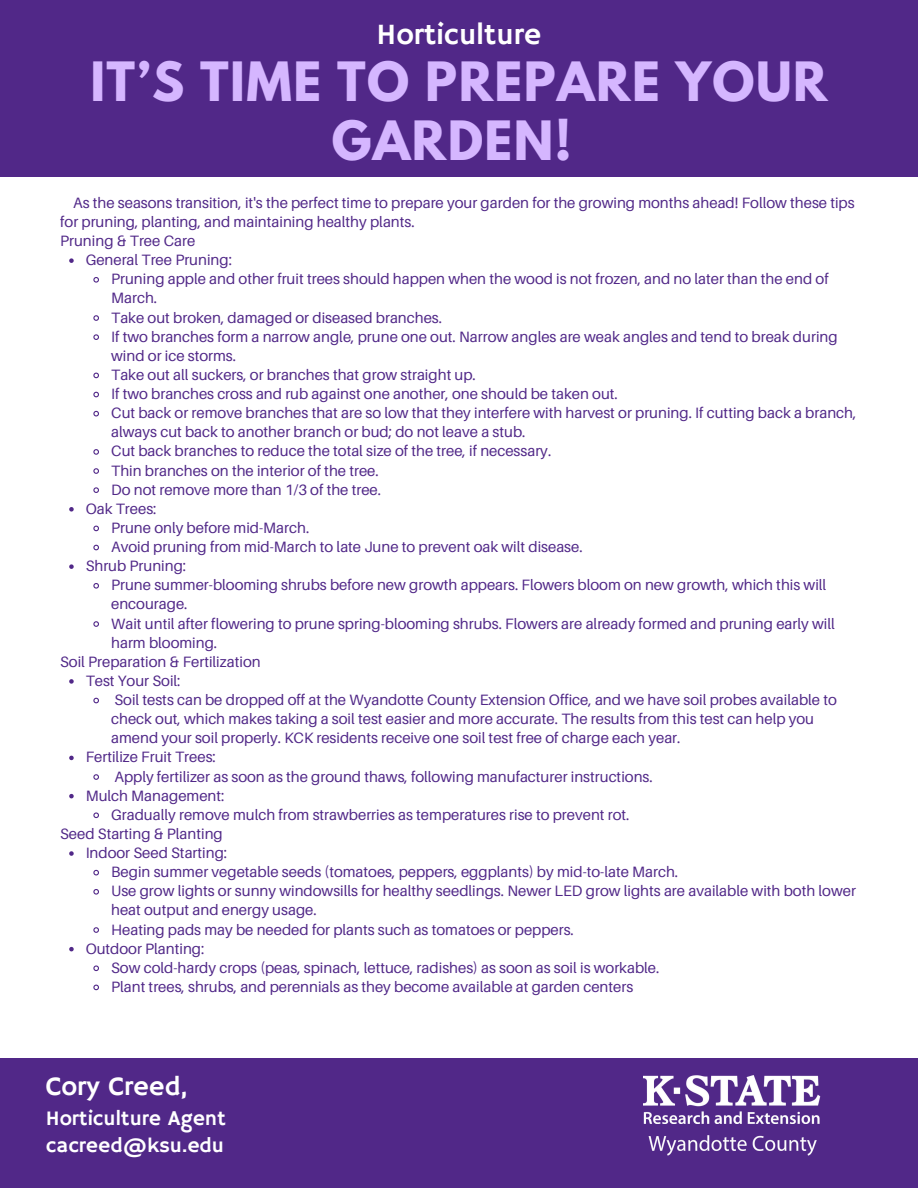
<style>
.page{position:relative;width:918px;height:1188px;background:#fff}
.page>*{position:absolute;margin:0;border:0;box-sizing:border-box;transform-origin:0 0}
.t1{font:700 48px/58.5px "League Spartan";letter-spacing:.03em;color:#d5b6ff;text-align:center}
.t2{font:30px "Hammersmith One";color:#fff}
.t3{font:27px "Hammersmith One";color:#fff}
.t4{font:21px/27px "Hammersmith One";color:#fff}
.t5{font:15px/19.2px "Aileron";color:#512888}
</style>
<div class="page">
<div style="left:0;top:0;width:918px;height:177px;background:#512888"></div>
<div style="left:0;top:1059px;width:918px;height:129px;background:#512888"></div>
<img style="left:643px;top:1075px;width:178px;height:49px">
<img style="left:643px;top:1116px;width:173px;height:40px">
<svg style="left:69px;top:258px;width:5px;height:5px"></svg>
<svg style="left:93px;top:277px;width:6px;height:6px"></svg>
<svg style="left:93px;top:315px;width:6px;height:6px"></svg>
<svg style="left:93px;top:334px;width:6px;height:6px"></svg>
<svg style="left:93px;top:372px;width:6px;height:7px"></svg>
<svg style="left:93px;top:391px;width:6px;height:7px"></svg>
<svg style="left:93px;top:410px;width:6px;height:7px"></svg>
<svg style="left:93px;top:449px;width:6px;height:6px"></svg>
<svg style="left:93px;top:468px;width:6px;height:6px"></svg>
<svg style="left:93px;top:487px;width:6px;height:6px"></svg>
<svg style="left:69px;top:507px;width:5px;height:5px"></svg>
<svg style="left:93px;top:525px;width:6px;height:7px"></svg>
<svg style="left:93px;top:544px;width:6px;height:7px"></svg>
<svg style="left:69px;top:564px;width:5px;height:5px"></svg>
<svg style="left:93px;top:583px;width:6px;height:6px"></svg>
<svg style="left:93px;top:621px;width:6px;height:6px"></svg>
<svg style="left:69px;top:679px;width:5px;height:5px"></svg>
<svg style="left:93px;top:697px;width:6px;height:7px"></svg>
<svg style="left:69px;top:756px;width:5px;height:4px"></svg>
<svg style="left:93px;top:774px;width:6px;height:6px"></svg>
<svg style="left:69px;top:794px;width:5px;height:4px"></svg>
<svg style="left:93px;top:812px;width:6px;height:7px"></svg>
<svg style="left:69px;top:851px;width:5px;height:5px"></svg>
<svg style="left:93px;top:869px;width:6px;height:7px"></svg>
<svg style="left:93px;top:889px;width:6px;height:6px"></svg>
<svg style="left:93px;top:927px;width:6px;height:6px"></svg>
<svg style="left:69px;top:947px;width:5px;height:4px"></svg>
<svg style="left:93px;top:965px;width:6px;height:7px"></svg>
<svg style="left:93px;top:984px;width:6px;height:7px"></svg>
<p class="t2" style="left:376px;top:17px;width:167px">Horticulture</p>
<p class="t1" style="left:90px;top:59px;width:739px">IT’S TIME TO PREPARE YOUR<br>GARDEN!</p>
<p class="t5" style="left:60px;top:193px;width:796px;text-indent:13px">As the seasons transition, it's the perfect time to prepare your garden for the growing months ahead! Follow these tips for pruning, planting, and maintaining healthy plants.</p>
<h2 class="t5" style="left:60px;top:231px;width:137px">Pruning &amp; Tree Care</h2>
<h1 class="t5" style="left:86px;top:250px;width:148px">General Tree Pruning:</h1>
<p class="t5" style="left:111px;top:269px;width:719px">Pruning apple and other fruit trees should happen when the wood is not frozen, and no later than the end of<br>March.</p>
<p class="t5" style="left:111px;top:307px;width:332px">Take out broken, damaged or diseased branches.</p>
<p class="t5" style="left:111px;top:327px;width:728px">If two branches form a narrow angle, prune one out. Narrow angles are weak angles and tend to break during wind or ice storms.</p>
<p class="t5" style="left:111px;top:365px;width:366px">Take out all suckers, or branches that grow straight up.</p>
<p class="t5" style="left:111px;top:384px;width:508px">If two branches cross and rub against one another, one should be taken out.</p>
<p class="t5" style="left:111px;top:403px;width:747px">Cut back or remove branches that are so low that they interfere with harvest or pruning. If cutting back a branch, always cut back to another branch or bud; do not leave a stub.</p>
<p class="t5" style="left:111px;top:441px;width:442px">Cut back branches to reduce the total size of the tree, if necessary.</p>
<p class="t5" style="left:111px;top:460px;width:269px">Thin branches on the interior of the tree.</p>
<p class="t5" style="left:111px;top:480px;width:271px">Do not remove more than 1/3 of the tree.</p>
<p class="t5" style="left:86px;top:499px;width:72px">Oak Trees:</p>
<p class="t5" style="left:111px;top:518px;width:200px">Prune only before mid-March.</p>
<p class="t5" style="left:111px;top:537px;width:473px">Avoid pruning from mid-March to late June to prevent oak wilt disease.</p>
<p class="t5" style="left:86px;top:556px;width:102px">Shrub Pruning:</p>
<p class="t5" style="left:111px;top:575px;width:717px">Prune summer-blooming shrubs before new growth appears. Flowers bloom on new growth, which this will encourage.</p>
<p class="t5" style="left:111px;top:613px;width:725px">Wait until after flowering to prune spring-blooming shrubs. Flowers are already formed and pruning early will harm blooming.</p>
<p class="t5" style="left:60px;top:652px;width:202px">Soil Preparation &amp; Fertilization</p>
<p class="t5" style="left:86px;top:671px;width:96px">Test Your Soil:</p>
<p class="t5" style="left:111px;top:690px;width:727px">Soil tests can be dropped off at the Wyandotte County Extension Office, and we have soil probes available to check out, which makes taking a soil test easier and more accurate. The results from this test can help you amend your soil properly. KCK residents receive one soil test free of charge each year.</p>
<p class="t5" style="left:86px;top:747px;width:132px">Fertilize Fruit Trees:</p>
<p class="t5" style="left:114px;top:766px;width:540px">Apply fertilizer as soon as the ground thaws, following manufacturer instructions.</p>
<p class="t5" style="left:86px;top:786px;width:140px">Mulch Management:</p>
<p class="t5" style="left:111px;top:805px;width:520px">Gradually remove mulch from strawberries as temperatures rise to prevent rot.</p>
<p class="t5" style="left:60px;top:824px;width:164px">Seed Starting &amp; Planting</p>
<p class="t5" style="left:86px;top:843px;width:143px">Indoor Seed Starting:</p>
<p class="t5" style="left:111px;top:862px;width:569px">Begin summer vegetable seeds (tomatoes, peppers, eggplants) by mid-to-late March.</p>
<p class="t5" style="left:111px;top:881px;width:746px">Use grow lights or sunny windowsills for healthy seedlings. Newer LED grow lights are available with both lower heat output and energy usage.</p>
<p class="t5" style="left:111px;top:919px;width:464px">Heating pads may be needed for plants such as tomatoes or peppers.</p>
<p class="t5" style="left:86px;top:939px;width:120px">Outdoor Planting:</p>
<p class="t5" style="left:111px;top:958px;width:550px">Sow cold-hardy crops (peas, spinach, lettuce, radishes) as soon as soil is workable.</p>
<p class="t5" style="left:111px;top:977px;width:524px">Plant trees, shrubs, and perennials as they become available at garden centers</p>
<p class="t3" style="left:46px;top:1071px;width:143px">Cory Creed,</p>
<p class="t4" style="left:46px;top:1106px;width:182px">Horticulture Agent cacreed@ksu.edu</p>
</div>
